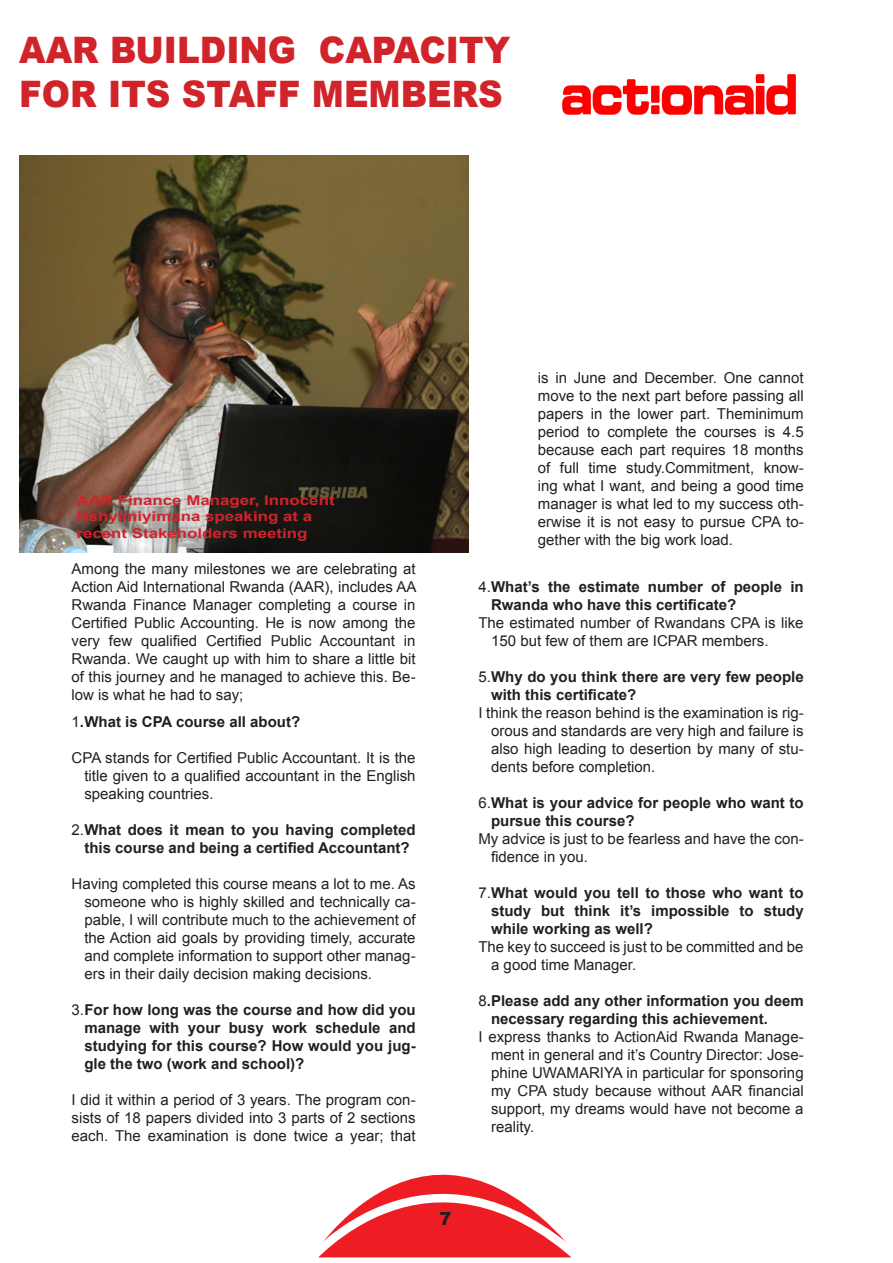
<style>
.page{position:relative;width:893px;height:1263px;background:#fff}
.page>*{position:absolute;margin:0;border:0;box-sizing:border-box;transform-origin:0 0}
.t1{font:900 36.45px/43.8px "Arial";color:#d1232a;scale:.93 1}
.t2{font:900 18px "Arial";color:#231f20}
.t3{font:15px/18px "Arial";color:#231f20;text-align:justify}
.t4{font:700 15px/18px "Arial";color:#231f20}
.t5{font:700 13.5px/16.2px "Arial";color:#d1232a;scale:1.25 1}
.s1{font-weight:400}
</style>
<div class="page">
<svg style="left:318px;top:1174px;width:254px;height:84px"></svg>
<img style="left:562px;top:74px;width:234px;height:41px">
<img style="left:20px;top:155px;width:448px;height:398px">
<p class="t1" style="left:19px;top:27px;width:529px">AAR BUILDING CAPACITY<br>FOR ITS STAFF MEMBERS</p>
<p class="t5" style="left:77px;top:493px;width:208px">AAR Finance Manager, Innocent<br>Nshyimiyimana speaking at a recent Stakeholders meeting</p>
<p class="t3" style="left:72px;top:560px;width:346px">Among the many milestones we are celebrating at Action Aid International Rwanda (AAR), includes AA Rwanda Finance Manager completing a course in Certified Public Accounting. He is now among the very few qualified Certified Public Accountant in Rwanda. We caught up with him to share a little bit of this journey and he managed to achieve this. Be&shy;low is what he had to say;</p>
<p class="t4" style="left:72px;top:713px;width:230px"><span class="s1">1</span>.What is CPA course all about?</p>
<p class="t3" style="left:84px;top:749px;width:333px;text-indent:-13px">CPA stands for Certified Public Accountant. It is the title given to a qualified accountant in the English speaking countries.</p>
<p class="t4" style="left:72px;top:821px;width:345px;text-align:center"><span class="s1">2.</span>What does it mean to you having completed this course and being a certified Accountant?</p>
<p class="t3" style="left:84px;top:875px;width:333px;text-indent:-13px">Having completed this course means a lot to me. As someone who is highly skilled and technically ca&shy;pable, I will contribute much to the achievement of the Action aid goals by providing timely, accurate and complete information to support other manag&shy;ers in their daily decision making decisions.</p>
<p class="t4" style="left:84px;top:1001px;width:333px;text-align:justify;text-indent:-13px"><span class="s1">3.</span>For how long was the course and how did you manage with your busy work schedule and studying for this course? How would you jug&shy;gle the two (work and school)?</p>
<p class="t3" style="left:72px;top:1091px;width:345px">I did it within a period of 3 years. The program con&shy;sists of 18 papers divided into 3 parts of 2 sections each. The examination is done twice a year; that</p>
<p class="t2" style="left:439px;top:1205px;width:14px">7</p>
<p class="t3" style="left:538px;top:369px;width:267px">is in June and December. One cannot move to the next part before passing all papers in the lower part. Theminimum period to complete the courses is 4.5 because each part requires 18 months of full time study.Commitment, know&shy;ing what I want, and being a good time manager is what led to my success oth&shy;erwise it is not easy to pursue CPA to&shy;gether with the big work load.</p>
<p class="t4" style="left:491px;top:578px;width:314px;text-indent:-13px"><span class="s1">4.</span>What’s the estimate number of people in<br>Rwanda who have this certificate?</p>
<p class="t3" style="left:491px;top:614px;width:314px;text-indent:-13px">The estimated number of Rwandans CPA is like<br>150 but few of them are ICPAR members.</p>
<p class="t4" style="left:491px;top:668px;width:314px;text-indent:-13px"><span class="s1">5.</span>Why do you think there are very few people with this certificate?</p>
<p class="t3" style="left:491px;top:704px;width:314px;text-indent:-13px">I think the reason behind is the examination is rig&shy;orous and standards are very high and failure is also high leading to desertion by many of stu&shy;dents before completion.</p>
<p class="t4" style="left:491px;top:794px;width:314px;text-indent:-13px"><span class="s1">6.</span>What is your advice for people who want to pursue this course?</p>
<p class="t3" style="left:491px;top:830px;width:314px;text-indent:-13px">My advice is just to be fearless and have the con&shy;fidence in you.</p>
<p class="t4" style="left:491px;top:884px;width:314px;text-align:justify;text-indent:-13px"><span class="s1">7.</span>What would you tell to those who want to study but think it’s impossible to study while working as well?</p>
<p class="t3" style="left:491px;top:938px;width:314px;text-indent:-13px">The key to succeed is just to be committed and be a good time Manager.</p>
<p class="t4" style="left:491px;top:992px;width:314px;text-indent:-13px"><span class="s1">8</span>.Please add any other information you deem necessary regarding this achievement.</p>
<p class="t3" style="left:491px;top:1028px;width:314px;text-indent:-13px">I express thanks to ActionAid Rwanda Manage&shy;ment in general and it’s Country Director: Jose&shy;phine UWAMARIYA in particular for sponsoring my CPA study because without AAR financial support, my dreams would have not become a reality.</p>
</div>
